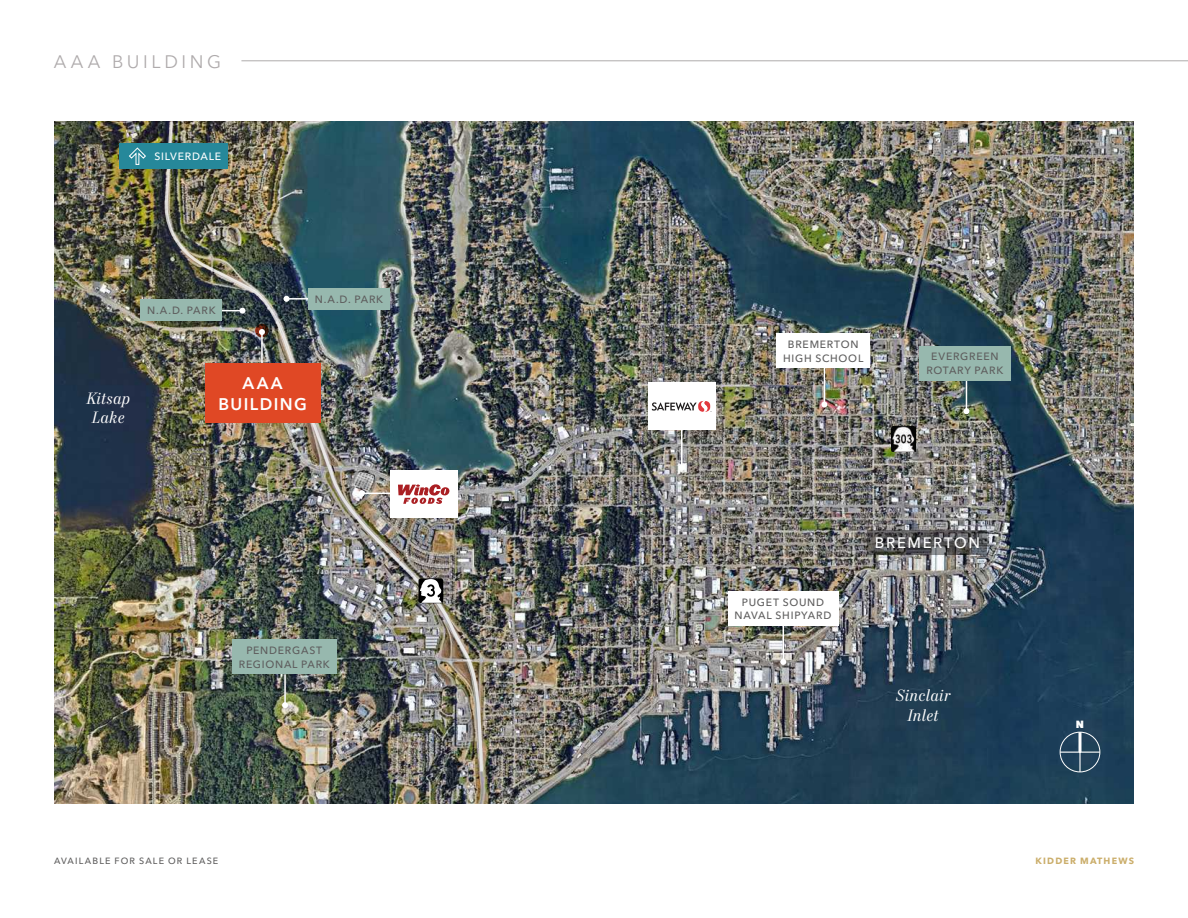
<style>
.page{position:relative;width:1188px;height:918px;background:#fff}
.page>*{position:absolute;margin:0;border:0;box-sizing:border-box;transform-origin:0 0}
.t1{font:18px "Avenir Next LT Pro";letter-spacing:.2em;color:#afabac}
.Subject_Property_Label_-_White_2023{font:600 16.8px/20.4px "Avenir Next LT Pro";letter-spacing:.09em;color:#fff;text-align:center}
.Water_-_White_2023{font:italic 16.5px/19.5px "Mort Modern 08";letter-spacing:.01em;color:#fff;text-align:center}
.Bigger_City_-_White_2023{font:500 15px "Avenir Next LT Pro";letter-spacing:.11em;color:#fff}
.Other_Callout_Text_-_Ash_2023{font:500 10.5px/13.5px "Avenir Next LT Pro";letter-spacing:.075em;color:#5e5d5d;text-align:center}
.Other_Callout_Text_-_White_2023{font:500 10.5px "Avenir Next LT Pro";letter-spacing:.075em;color:#fff}
.t2{font:800 10.35px "Avenir Next LT Pro";color:#fff}
.t3{font:500 9px "Avenir Next LT Pro";letter-spacing:.13em;color:#5e5d5d}
.t4{font:700 9px "Avenir Next LT Pro";letter-spacing:.13em;color:#cbae6b}
</style>
<div class="page">
<img style="left:54px;top:122px;width:1080px;height:681px">
<img style="left:163px;top:121px;width:322px;height:652px">
<svg style="left:868px;top:530px;width:119px;height:25px;background:#515153"></svg>
<div style="left:1060px;top:732px;width:40px;height:40px;border:1px solid #fff;border-radius:50%"></div>
<svg style="left:1078px;top:732px;width:4px;height:20px"></svg>
<hr style="left:1060px;top:752px;width:40px;height:1px;background:#fff">
<hr style="left:1079px;top:752px;width:2px;height:20px;background:#fff">
<svg style="left:255px;top:324px;width:14px;height:13px"></svg>
<hr style="left:261px;top:332px;width:2px;height:45px;background:#fff">
<svg style="left:259px;top:329px;width:6px;height:6px"></svg>
<div style="left:205px;top:363px;width:115px;height:60px;background:#e04825"></div>
<div style="left:418px;top:578px;width:25px;height:25px;background:#000;border-radius:2px"></div>
<svg style="left:420px;top:579px;width:22px;height:24px"></svg>
<img style="left:891px;top:427px;width:25px;height:24px">
<hr style="left:783px;top:624px;width:1px;height:38px;background:#fff">
<svg style="left:780px;top:659px;width:6px;height:6px"></svg>
<div style="left:728px;top:591px;width:110px;height:35px;background:#fff"></div>
<hr style="left:824px;top:367px;width:1px;height:38px;background:#fff">
<svg style="left:821px;top:402px;width:6px;height:6px"></svg>
<div style="left:776px;top:334px;width:94px;height:34px;background:#fff"></div>
<hr style="left:966px;top:380px;width:1px;height:31px;background:#fff">
<svg style="left:963px;top:408px;width:6px;height:6px"></svg>
<div style="left:919px;top:346px;width:92px;height:34px;background:#97b8ae"></div>
<hr style="left:284px;top:674px;width:2px;height:31px;background:#fff">
<svg style="left:282px;top:702px;width:6px;height:6px"></svg>
<div style="left:232px;top:639px;width:105px;height:35px;background:#97b8ae"></div>
<hr style="left:362px;top:493px;width:37px;height:1px;background:#fff">
<svg style="left:359px;top:490px;width:6px;height:6px"></svg>
<div style="left:390px;top:471px;width:67px;height:47px;background:#fff"></div>
<svg style="left:398px;top:484px;width:51px;height:20px"></svg>
<hr style="left:681px;top:430px;width:1px;height:38px;background:#fff">
<svg style="left:679px;top:465px;width:6px;height:6px"></svg>
<div style="left:648px;top:383px;width:68px;height:47px;background:#fff"></div>
<svg style="left:652px;top:401px;width:60px;height:11px"></svg>
<hr style="left:212px;top:310px;width:31px;height:1px;background:#fff">
<svg style="left:240px;top:308px;width:6px;height:6px"></svg>
<div style="left:140px;top:299px;width:82px;height:21px;background:#97b8ae"></div>
<hr style="left:286px;top:298px;width:31px;height:2px;background:#fff">
<svg style="left:284px;top:296px;width:6px;height:6px"></svg>
<div style="left:308px;top:288px;width:82px;height:22px;background:#97b8ae"></div>
<div style="left:119px;top:144px;width:109px;height:25px;background:#26889a"></div>
<svg style="left:129px;top:147px;width:17px;height:18px"></svg>
<hr style="left:241px;top:61px;width:947px;height:1px;background:#afabac">
<h1 class="t1" style="left:54px;top:51px;width:169px">AAA BUILDING</h1>
<p class="Other_Callout_Text_-_White_2023" style="left:154px;top:150px;width:68px">SILVERDALE</p>
<p class="Other_Callout_Text_-_Ash_2023" style="left:147px;top:303px;width:70px">N.A.D. PARK</p>
<p class="Other_Callout_Text_-_Ash_2023" style="left:315px;top:292px;width:70px">N.A.D. PARK</p>
<p class="Water_-_White_2023" style="left:86px;top:389px;width:46px">Kitsap<br>Lake</p>
<p class="Subject_Property_Label_-_White_2023" style="left:218px;top:373px;width:90px">AAA<br>BUILDING</p>
<p class="Other_Callout_Text_-_Ash_2023" style="left:239px;top:644px;width:93px">PENDERGAST<br>REGIONAL PARK</p>
<p class="Other_Callout_Text_-_Ash_2023" style="left:783px;top:338px;width:82px">BREMERTON<br>HIGH SCHOOL</p>
<p class="Other_Callout_Text_-_Ash_2023" style="left:926px;top:350px;width:78px">EVERGREEN<br>ROTARY PARK</p>
<p class="Other_Callout_Text_-_Ash_2023" style="left:735px;top:595px;width:98px">PUGET SOUND<br>NAVAL SHIPYARD</p>
<p class="Bigger_City_-_White_2023" style="left:875px;top:534px;width:107px">BREMERTON</p>
<p class="Water_-_White_2023" style="left:895px;top:687px;width:57px">Sinclair<br>Inlet</p>
<p class="t2" style="left:1076px;top:718px;width:10px">N</p>
<p class="t3" style="left:54px;top:855px;width:166px">AVAILABLE FOR SALE OR LEASE</p>
<p class="t4" style="left:1036px;top:855px;width:100px">KIDDER MATHEWS</p>
</div>
